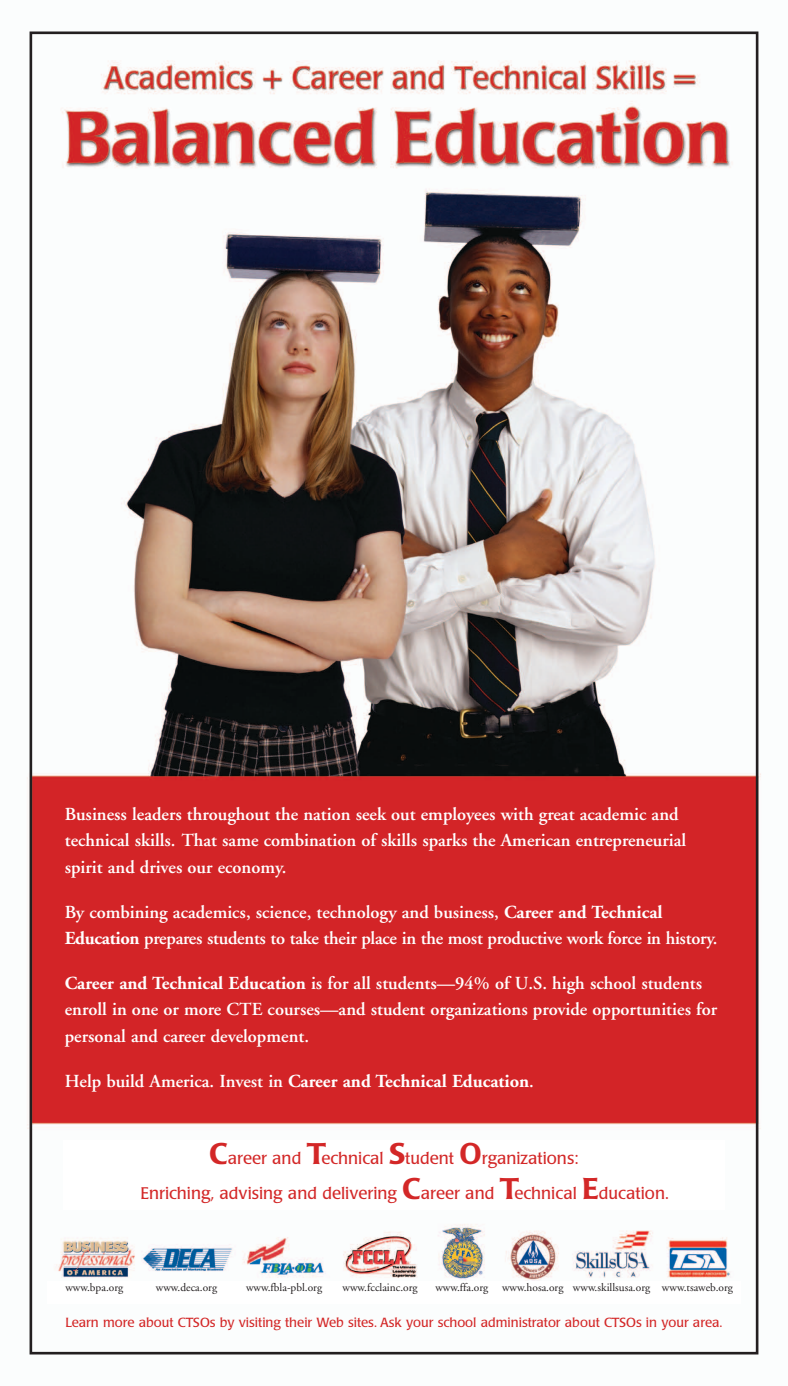
<style>
.page{position:relative;width:788px;height:1386px;background:#fff}
.page>*{position:absolute;margin:0;border:0;box-sizing:border-box;transform-origin:0 0}
.t1{font:600 18.38px/26.2px "Adobe Garamond";color:#fff}
.t2{font:700 18.38px "Adobe Garamond";color:#fff}
.t3{font:16.62px/35px "Poppl Laudatio";color:#d32727}
.t4{font:13.12px "Poppl Laudatio";color:#d32727}
.t5{font:11.38px "Adobe Garamond";color:#231f20}
.s1{font-weight:700}
.s2{font-weight:600}
.s3{font-weight:500;font-size:29.75px}
</style>
<div class="page">
<img style="left:27px;top:31px;width:734px;height:1324px">
<div style="left:63px;top:1140px;width:661px;height:70px;background:#fff"></div>
<div style="left:47px;top:1282px;width:693px;height:22px;background:#fff"></div>
<p class="t1" style="left:65px;top:803px;width:623px">Business leaders throughout the nation seek out employees with great academic and technical skills. That same combination of skills sparks the American entrepreneurial spirit and drives our economy.</p>
<p class="t1" style="left:65px;top:901px;width:654px">By combining academics, science, technology and business, <span class="s1">Career and Technical<br>Education</span> prepares students to take their place in the most productive work force in history.</p>
<p class="t1" style="left:65px;top:972px;width:653px"><span class="s1">Career and Technical Education</span> is for all students—94% of U.S. high school students enroll in one or more CTE courses—and student organizations provide opportunities for personal and career development.</p>
<p class="t2" style="left:65px;top:1074px;width:470px"><span class="s2">Help build America. Invest in</span> Career and Technical Education<span class="s2">.</span></p>
<p class="t3" style="left:140px;top:1142px;width:530px;text-indent:69px"><span class="s3">C</span>areer and <span class="s3">T</span>echnical <span class="s3">S</span>tudent <span class="s3">O</span>rganizations:<br>Enriching, advising and delivering <span class="s3">C</span>areer and <span class="s3">T</span>echnical <span class="s3">E</span>ducation.</p>
<p class="t5" style="left:65px;top:1283px;width:59px">www.bpa.org</p>
<p class="t5" style="left:156px;top:1283px;width:63px">www.deca.org</p>
<p class="t5" style="left:246px;top:1283px;width:78px">www.fbla-pbl.org</p>
<p class="t5" style="left:342px;top:1283px;width:76px">www.fcclainc.org</p>
<p class="t5" style="left:435px;top:1283px;width:299px">www.ffa.org www.hosa.org www.skillsusa.org www.tsaweb.org</p>
<p class="t4" style="left:65px;top:1317px;width:658px">Learn more about CTSOs by visiting their Web sites. Ask your school administrator about CTSOs in your area.</p>
</div>
